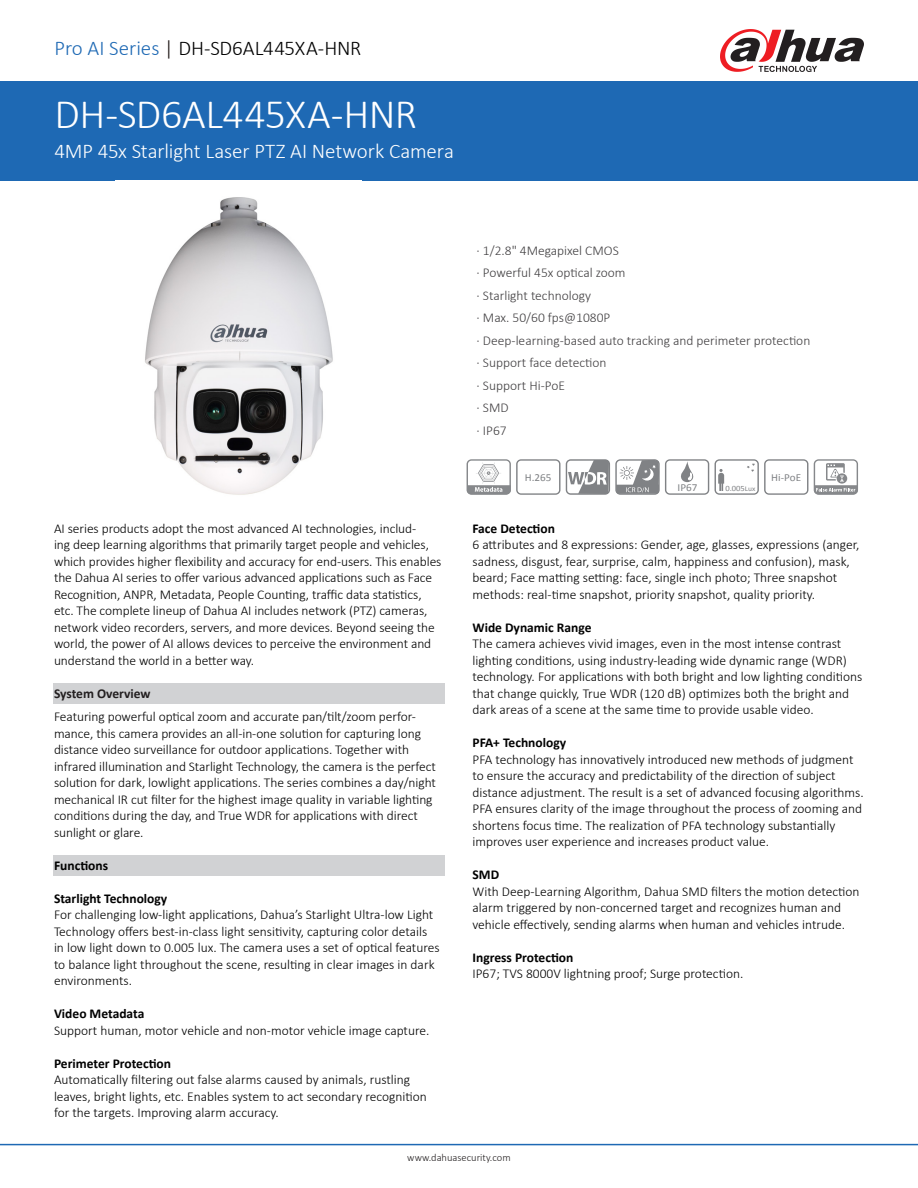
<style>
.page{position:relative;width:918px;height:1188px;background:#fff}
.page>*{position:absolute;margin:0;border:0;box-sizing:border-box;transform-origin:0 0}
.t1{font:300 42px "Calibri";letter-spacing:-.015em;color:#fff}
.t2{font:300 21px "Calibri";letter-spacing:-.01em;color:#fff}
.t3{font:300 21px "Calibri";letter-spacing:-.005em;color:#000}
.t4{font:300 13.5px/16.5px "Calibri";color:#000}
.t5{font:300 13.5px "Calibri";color:#413f41}
.t6{font:700 13.5px "Calibri";color:#000}
.t7{font:700 13.5px "Calibri";color:#231f20}
.t8{font:10.8px "Calibri";color:#808285;scale:1.04 1}
.t9{font:300 10.5px "Calibri";color:#231f20}
.t10{font:8.1px "Calibri";color:#808285;scale:1.06 1}
.s1{color:#1e69b4}
.s2{color:#1b1513}
.s3{font-size:7.2px}
</style>
<div class="page">
<div style="left:0;top:81px;width:918px;height:100px;background:#1e69b4"></div>
<hr style="left:0;top:1144px;width:918px;height:1px;background:#1e69b4">
<svg style="left:720px;top:29px;width:144px;height:43px"></svg>
<img style="left:145px;top:197px;width:188px;height:298px">
<div style="left:53px;top:855px;width:392px;height:21px;background:#d1d2d4"></div>
<div style="left:54px;top:684px;width:391px;height:20px;background:#d1d2d4"></div>
<svg style="left:566px;top:459px;width:143px;height:36px"></svg>
<svg style="left:715px;top:459px;width:93px;height:36px"></svg>
<svg style="left:467px;top:459px;width:93px;height:36px"></svg>
<svg style="left:814px;top:459px;width:44px;height:36px"></svg>
<p class="t3" style="left:55px;top:35px;width:308px"><span class="s1">Pro AI Series</span> <span class="s2">|</span> DH-SD6AL445XA-HNR</p>
<p class="t1" style="left:55px;top:88px;width:364px">DH-SD6AL445XA-HNR</p>
<p class="t2" style="left:55px;top:138px;width:401px">4MP 45x Starlight Laser PTZ AI Network Camera</p>
<p class="t4" style="left:54px;top:520px;width:389px">AI series products adopt the most advanced AI technologies, includ-<br>ing deep learning algorithms that primarily target people and vehicles, which provides higher flexibility and accuracy for end-users. This enables the Dahua AI series to offer various advanced applications such as Face Recognition, ANPR, Metadata, People Counting, traffic data statistics, etc. The complete lineup of Dahua AI includes network (PTZ) cameras, network video recorders, servers, and more devices. Beyond seeing the world, the power of AI allows devices to perceive the environment and understand the world in a better way.</p>
<p class="t7" style="left:54px;top:685px;width:98px">System Overview</p>
<p class="t4" style="left:54px;top:708px;width:383px">Featuring powerful optical zoom and accurate pan/tilt/zoom perfor&shy;mance, this camera provides an all-in-one solution for capturing long distance video surveillance for outdoor applications. Together with infrared illumination and Starlight Technology, the camera is the perfect solution for dark, lowlight applications. The series combines a day/night mechanical IR cut filter for the highest image quality in variable lighting conditions during the day, and True WDR for applications with direct sunlight or glare.</p>
<p class="t6" style="left:54px;top:856px;width:56px">Functions</p>
<p class="t6" style="left:54px;top:889px;width:115px">Starlight Technology</p>
<p class="t4" style="left:54px;top:906px;width:387px">For challenging low-light applications, Dahua’s Starlight Ultra-low Light Technology offers best-in-class light sensitivity, capturing color details in low light down to 0.005 lux. The camera uses a set of optical features to balance light throughout the scene, resulting in clear images in dark environments.</p>
<p class="t6" style="left:54px;top:1005px;width:92px">Video Metadata</p>
<p class="t4" style="left:54px;top:1022px;width:377px">Support human, motor vehicle and non-motor vehicle image capture.</p>
<p class="t6" style="left:54px;top:1054px;width:119px">Perimeter Protection</p>
<p class="t4" style="left:54px;top:1071px;width:358px">Automatically filtering out false alarms caused by animals, rustling</p>
<p class="t4" style="left:54px;top:1088px;width:374px">leaves, bright lights, etc. Enables system to act secondary recognition for the targets. Improving alarm accuracy.</p>
<p class="t5" style="left:477px;top:242px;width:144px">· 1/2.8" 4Megapixel CMOS</p>
<p class="t5" style="left:477px;top:265px;width:151px">· Powerful 45x optical zoom</p>
<p class="t5" style="left:477px;top:287px;width:116px">· Starlight technology</p>
<p class="t5" style="left:477px;top:310px;width:135px">· Max. 50/60 fps@1080P</p>
<p class="t5" style="left:477px;top:332px;width:335px">· Deep-learning-based auto tracking and perimeter protection</p>
<p class="t5" style="left:477px;top:355px;width:131px">· Support face detection</p>
<p class="t5" style="left:477px;top:377px;width:90px">· Support Hi-PoE</p>
<p class="t5" style="left:477px;top:400px;width:34px">· SMD</p>
<p class="t5" style="left:477px;top:422px;width:32px">· IP67</p>
<p class="t8" style="left:525px;top:470px;width:27px">H.265</p>
<p class="t8" style="left:678px;top:481px;width:21px">IP67</p>
<p class="t10" style="left:725px;top:483px;width:30px">0.005<span class="s3">Lux</span></p>
<p class="t8" style="left:771px;top:470px;width:30px">Hi-PoE</p>
<p class="t6" style="left:472px;top:520px;width:84px">Face Detection</p>
<p class="t4" style="left:472px;top:536px;width:388px">6 attributes and 8 expressions: Gender, age, glasses, expressions (anger, sadness, disgust, fear, surprise, calm, happiness and confusion), mask, beard; Face matting setting: face, single inch photo; Three snapshot methods: real-time snapshot, priority snapshot, quality priority.</p>
<p class="t6" style="left:472px;top:619px;width:121px">Wide Dynamic Range</p>
<p class="t4" style="left:472px;top:635px;width:391px">The camera achieves vivid images, even in the most intense contrast lighting conditions, using industry-leading wide dynamic range (WDR) technology. For applications with both bright and low lighting conditions that change quickly, True WDR (120 dB) optimizes both the bright and dark areas of a scene at the same time to provide usable video.</p>
<p class="t6" style="left:472px;top:734px;width:95px">PFA+ Technology</p>
<p class="t4" style="left:472px;top:751px;width:393px">PFA technology has innovatively introduced new methods of judgment to ensure the accuracy and predictability of the direction of subject distance adjustment. The result is a set of advanced focusing algorithms.<br>PFA ensures clarity of the image throughout the process of zooming and shortens focus time. The realization of PFA technology substantially</p>
<p class="t4" style="left:472px;top:833px;width:298px">improves user experience and increases product value.</p>
<p class="t6" style="left:472px;top:866px;width:28px">SMD</p>
<p class="t4" style="left:472px;top:883px;width:389px">With Deep-Learning Algorithm, Dahua SMD filters the motion detection alarm triggered by non-concerned target and recognizes human and vehicle effectively, sending alarms when human and vehicles intrude.</p>
<p class="t6" style="left:472px;top:949px;width:102px">Ingress Protection</p>
<p class="t4" style="left:472px;top:965px;width:272px">IP67; TVS 8000V lightning proof; Surge protection.</p>
<p class="t9" style="left:407px;top:1151px;width:105px">www.dahuasecurity.com</p>
</div>
